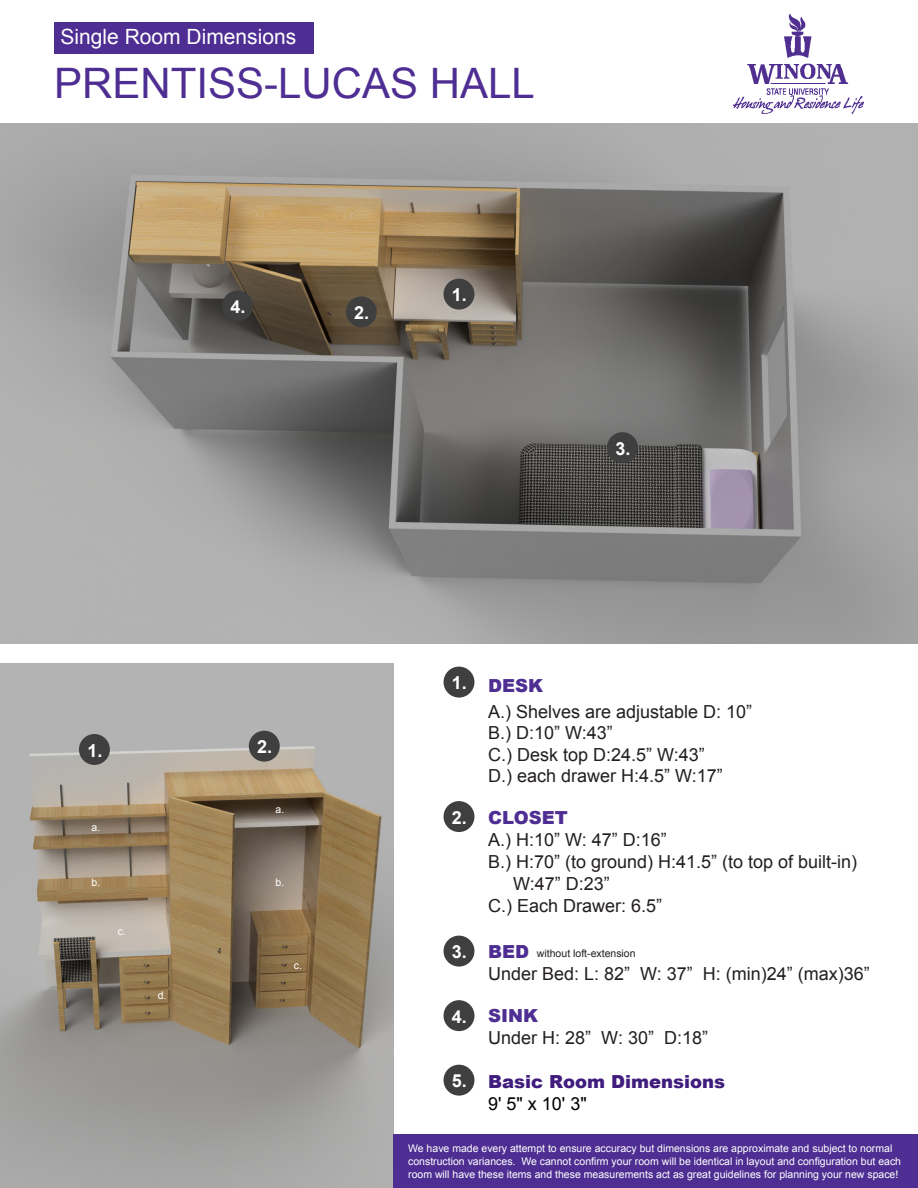
<style>
.page{position:relative;width:918px;height:1188px;background:#fff}
.page>*{position:absolute;margin:0;border:0;box-sizing:border-box;transform-origin:0 0}
.t1{font:42px "Arial";color:#4e2e92}
.t2{font:21px "Arial";color:#fff}
.t3{font:18px/21.6px "Arial";color:#231f20}
.t4{font:700 18px "Arial";color:#fff}
.t5{font:900 18px "Arial";color:#3f1c7e}
.t6{font:900 18px "Arial";color:#4e2e92}
.t7{font:18px "Arial";color:#000}
.t8{font:10.5px/12.6px "Arial";color:#fff}
.t9{font:10.5px "Arial";color:#231f20}
.s1{font-weight:900;font-size:18px;color:#4e2e92}
</style>
<div class="page">
<div style="left:54px;top:22px;width:259px;height:32px;background:#4e2e92"></div>
<img style="left:0;top:123px;width:918px;height:521px">
<img style="left:0;top:663px;width:393px;height:525px">
<div style="left:393px;top:1134px;width:525px;height:54px;background:#4e2e92"></div>
<div style="left:444px;top:667px;width:30px;height:31px;background:#3f3f3f;border-radius:50%"></div>
<div style="left:79px;top:734px;width:31px;height:31px;background:#3f3f3f;border-radius:50%"></div>
<div style="left:444px;top:279px;width:30px;height:31px;background:#3f3f3f;border-radius:50%"></div>
<div style="left:444px;top:801px;width:30px;height:31px;background:#3f3f3f;border-radius:50%"></div>
<div style="left:249px;top:731px;width:31px;height:31px;background:#3f3f3f;border-radius:50%"></div>
<div style="left:346px;top:296px;width:31px;height:31px;background:#3f3f3f;border-radius:50%"></div>
<div style="left:444px;top:936px;width:30px;height:31px;background:#3f3f3f;border-radius:50%"></div>
<div style="left:444px;top:1000px;width:30px;height:31px;background:#3f3f3f;border-radius:50%"></div>
<div style="left:607px;top:432px;width:31px;height:31px;background:#3f3f3f;border-radius:50%"></div>
<img style="left:733px;top:14px;width:131px;height:99px">
<div style="left:222px;top:290px;width:31px;height:31px;background:#3f3f3f;border-radius:50%"></div>
<div style="left:444px;top:1065px;width:30px;height:31px;background:#3f3f3f;border-radius:50%"></div>
<p class="t2" style="left:60px;top:23px;width:237px">Single Room Dimensions</p>
<p class="t1" style="left:54px;top:56px;width:482px">PRENTISS-LUCAS HALL</p>
<h3 class="t4" style="left:230px;top:295px;width:17px">4.</h3>
<h3 class="t4" style="left:354px;top:301px;width:17px">2.</h3>
<h3 class="t4" style="left:452px;top:283px;width:17px">1.</h3>
<h3 class="t4" style="left:615px;top:437px;width:17px">3.</h3>
<h3 class="t4" style="left:87px;top:739px;width:17px">1.</h3>
<h3 class="t4" style="left:257px;top:735px;width:17px">2.</h3>
<p class="t8" style="left:92px;top:821px;width:10px">a.</p>
<p class="t8" style="left:276px;top:803px;width:10px">a.</p>
<p class="t8" style="left:92px;top:876px;width:10px">b.</p>
<p class="t8" style="left:276px;top:876px;width:10px">b.</p>
<p class="t8" style="left:118px;top:925px;width:10px">c.</p>
<p class="t8" style="left:158px;top:989px;width:10px">d.</p>
<p class="t8" style="left:294px;top:959px;width:10px">c.</p>
<h3 class="t4" style="left:452px;top:671px;width:17px">1.</h3>
<h3 class="t4" style="left:452px;top:806px;width:17px">2.</h3>
<h3 class="t4" style="left:452px;top:940px;width:17px">3.</h3>
<h3 class="t4" style="left:452px;top:1005px;width:17px">4.</h3>
<h3 class="t4" style="left:452px;top:1069px;width:17px">5.</h3>
<h3 class="t6" style="left:488px;top:672px;width:56px">DESK</h3>
<h3 class="t3" style="left:488px;top:701px;width:266px">A.) Shelves are adjustable D: 10”<br>B.) D:10” W:43”<br>C.) Desk top D:24.5” W:43”<br>D.) each drawer H:4.5” W:17”</h3>
<h3 class="t6" style="left:488px;top:804px;width:81px">CLOSET</h3>
<h3 class="t3" style="left:488px;top:829px;width:180px">A.) H:10” W: 47” D:16”</h3>
<h3 class="t3" style="left:488px;top:851px;width:371px">B.) H:70” (to ground) H:41.5” (to top of built-in)</h3>
<h3 class="t3" style="left:513px;top:873px;width:98px">W:47” D:23”</h3>
<h3 class="t3" style="left:488px;top:895px;width:176px">C.) Each Drawer: 6.5”</h3>
<p class="t9" style="left:488px;top:947px;width:149px"><span class="s1">BED</span> without loft-extension</p>
<h3 class="t3" style="left:488px;top:963px;width:383px">Under Bed: L: 82” W: 37” H: (min)24” (max)36”</h3>
<h3 class="t6" style="left:488px;top:1003px;width:51px">SINK</h3>
<h3 class="t3" style="left:488px;top:1027px;width:222px">Under H: 28” W: 30” D:18”</h3>
<h3 class="t5" style="left:488px;top:1069px;width:239px">Basic Room Dimensions</h3>
<h3 class="t7" style="left:488px;top:1092px;width:100px">9' 5" x 10' 3"</h3>
<p class="t8" style="left:408px;top:1143px;width:494px">We have made every attempt to ensure accuracy but dimensions are approximate and subject to normal construction variances. We cannot confirm your room will be identical in layout and configuration but each room will have these items and these measurements act as great guidelines for planning your new space!</p>
</div>
